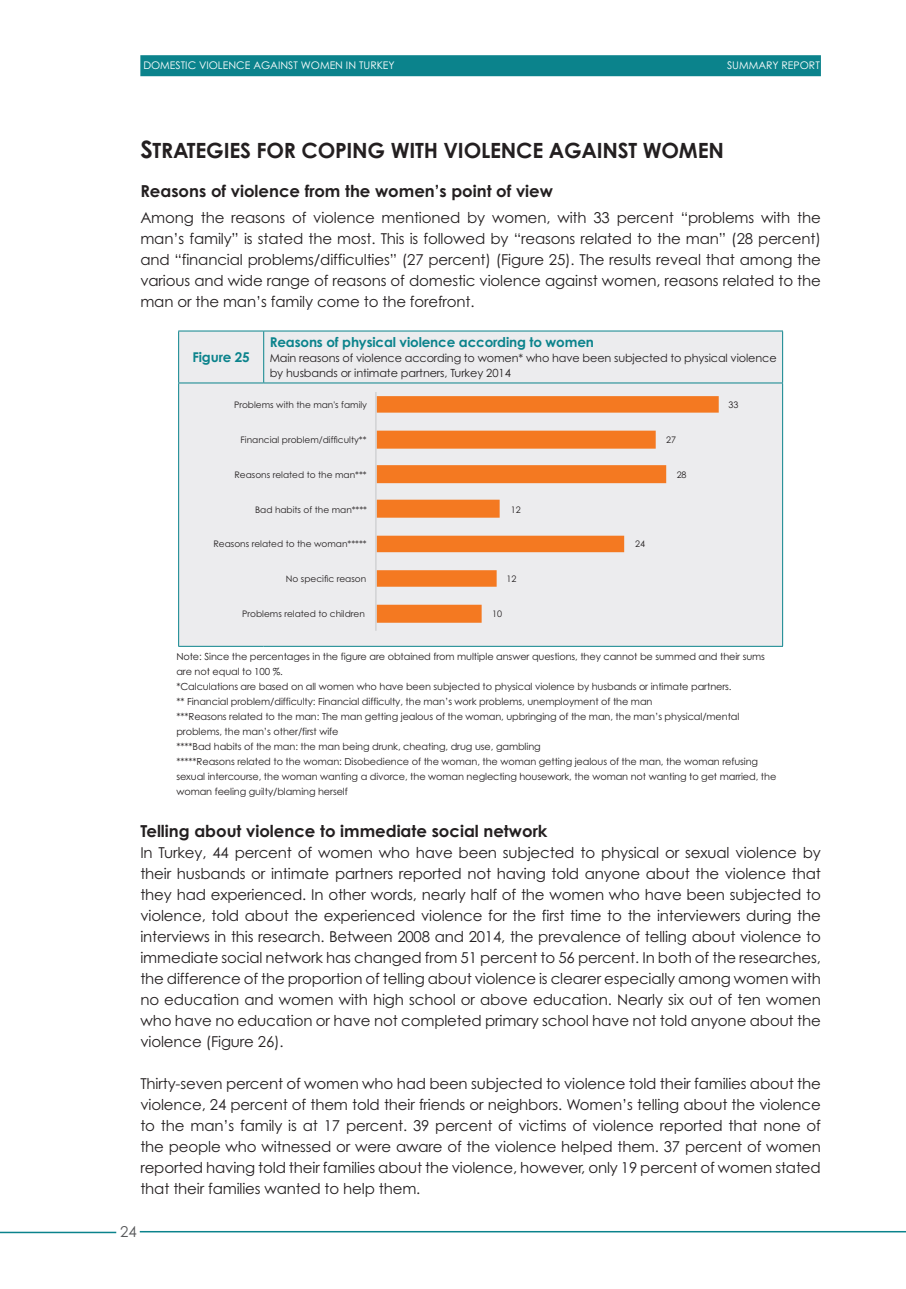
<style>
.page{position:relative;width:906px;height:1289px;background:#fff}
.page>*{position:absolute;margin:0;border:0;box-sizing:border-box;transform-origin:0 0}
.t1{font:700 21px "Century Gothic Std";letter-spacing:-.01em;color:#231f20}
.t2{font:700 16.5px "Century Gothic Std";color:#231f20}
.t3{font:15px/21px "Century Gothic Std";letter-spacing:-.01em;color:#231f20;text-align:justify}
.t4{font:15px "Century Gothic Std";color:#57585a}
.t5{font:700 13.5px "Century Gothic Std";letter-spacing:-.01em;color:#0b838c}
.t6{font:11.25px/15px "Century Gothic Std";letter-spacing:-.01em;color:#231f20}
.t7{font:10.5px "Century Gothic Std";color:#fff}
.t8{font:9.75px/15px "Century Gothic Std";letter-spacing:-.01em;color:#231f20}
.t9{font:9px "Century Gothic Std";color:#231f20}
.s1{font-size:24px}
</style>
<div class="page">
<div style="left:140px;top:55px;width:681px;height:21px;background:#0b838c"></div>
<hr style="left:140px;top:1230px;width:766px;height:2px;background:#0b838c">
<hr style="left:0;top:1231px;width:116px;height:2px;background:#0b838c">
<div style="left:179px;top:331px;width:603px;height:315px;background:#ececee"></div>
<hr style="left:178px;top:330px;width:86px;height:1px;background:#0b838c">
<hr style="left:178px;top:331px;width:1px;height:51px;background:#0b838c">
<hr style="left:264px;top:330px;width:519px;height:1px;background:#0b838c">
<hr style="left:263px;top:331px;width:1px;height:51px;background:#0b838c">
<hr style="left:782px;top:331px;width:1px;height:51px;background:#0b838c">
<hr style="left:178px;top:382px;width:86px;height:1px;background:#0b838c">
<hr style="left:178px;top:383px;width:1px;height:263px;background:#0b838c">
<hr style="left:264px;top:382px;width:519px;height:1px;background:#0b838c">
<hr style="left:782px;top:383px;width:1px;height:263px;background:#0b838c">
<hr style="left:178px;top:646px;width:86px;height:1px;background:#0b838c">
<hr style="left:264px;top:646px;width:519px;height:1px;background:#0b838c">
<svg style="left:376px;top:396px;width:342px;height:226px;background:#edc5aa"></svg>
<hr style="left:375px;top:392px;width:1px;height:238px;background:#d1d2d4">
<p class="t7" style="left:143px;top:59px;width:253px">DOMESTIC VIOLENCE AGAINST WOMEN IN TURKEY</p>
<p class="t7" style="left:727px;top:59px;width:94px">SUMMARY REPORT</p>
<h1 class="t1" style="left:140px;top:137px;width:331px"><span class="s1">S</span>TRATEGIES FOR COPING WITH Violence</h1>
<h1 class="t1" style="left:549px;top:137px;width:177px">AGAINST WOMEN</h1>
<p class="t2" style="left:140px;top:181px;width:414px">Reasons of violence from the women’s point of view</p>
<p class="t3" style="left:140px;top:206px;width:682px">Among the reasons of violence mentioned by women, with 33 percent “problems with the man’s family” is stated the most. This is followed by “reasons related to the man” (28 percent) and “financial problems/difficulties” (27 percent) (Figure 25). The results reveal that among the various and wide range of reasons of domestic violence against women, reasons related to the man or the man’s family come to the forefront.</p>
<p class="t5" style="left:270px;top:333px;width:326px">Reasons of physical violence according to women</p>
<p class="t6" style="left:270px;top:350px;width:508px">Main reasons of violence according to women* who have been subjected to physical violence by husbands or intimate partners, Turkey 2014</p>
<p class="t9" style="left:728px;top:399px;width:11px">33</p>
<p class="t9" style="left:666px;top:434px;width:11px">27</p>
<p class="t9" style="left:676px;top:469px;width:11px">28</p>
<p class="t9" style="left:511px;top:504px;width:11px">12</p>
<p class="t9" style="left:635px;top:538px;width:11px">24</p>
<p class="t9" style="left:506px;top:573px;width:11px">12</p>
<p class="t9" style="left:492px;top:608px;width:11px">10</p>
<p class="t5" style="left:192px;top:348px;width:59px">Figure 25</p>
<p class="t9" style="left:234px;top:399px;width:134px">Problems with the man's family</p>
<p class="t9" style="left:240px;top:434px;width:128px">Financial problem/difficulty**</p>
<p class="t9" style="left:234px;top:469px;width:134px">Reasons related to the man***</p>
<p class="t9" style="left:255px;top:504px;width:114px">Bad habits of the man****</p>
<p class="t9" style="left:213px;top:538px;width:155px">Reasons related to the woman*****</p>
<p class="t9" style="left:286px;top:573px;width:82px">No specific reason</p>
<p class="t9" style="left:242px;top:608px;width:124px">Problems related to children</p>
<p class="t8" style="left:176px;top:649px;width:601px">Note: Since the percentages in the figure are obtained from multiple answer questions, they cannot be summed and their sums are not equal to 100 %.<br>*Calculations are based on all women who have been subjected to physical violence by husbands or intimate partners.<br>** Financial problem/difficulty: Financial difficulty, the man’s work problems, unemployment of the man<br>***Reasons related to the man: The man getting jealous of the woman, upbringing of the man, the man’s physical/mental problems, the man’s other/first wife<br>****Bad habits of the man: the man being drunk, cheating, drug use, gambling<br>*****Reasons related to the woman: Disobedience of the woman, the woman getting jealous of the man, the woman refusing sexual intercourse, the woman wanting a divorce, the woman neglecting housework, the woman not wanting to get married, the woman feeling guilty/blaming herself</p>
<p class="t2" style="left:140px;top:820px;width:409px">Telling about violence to immediate social network</p>
<p class="t3" style="left:140px;top:842px;width:682px">In Turkey, 44 percent of women who have been subjected to physical or sexual violence by their husbands or intimate partners reported not having told anyone about the violence that they had experienced. In other words, nearly half of the women who have been subjected to violence, told about the experienced violence for the first time to the interviewers during the interviews in this research. Between 2008 and 2014, the prevalence of telling about violence to immediate social network has changed from 51 percent to 56 percent. In both of the researches, the difference of the proportion of telling about violence is clearer especially among women with no education and women with high school or above education. Nearly six out of ten women who have no education or have not completed primary school have not told anyone about the violence (Figure 26).</p>
<p class="t3" style="left:140px;top:1073px;width:682px">Thirty-seven percent of women who had been subjected to violence told their families about the violence, 24 percent of them told their friends or neighbors. Women’s telling about the violence to the man’s family is at 17 percent. 39 percent of victims of violence reported that none of the people who witnessed or were aware of the violence helped them. 37 percent of women reported having told their families about the violence, however, only 19 percent of women stated that their families wanted to help them.</p>
<p class="t4" style="left:120px;top:1222px;width:18px">24</p>
</div>
